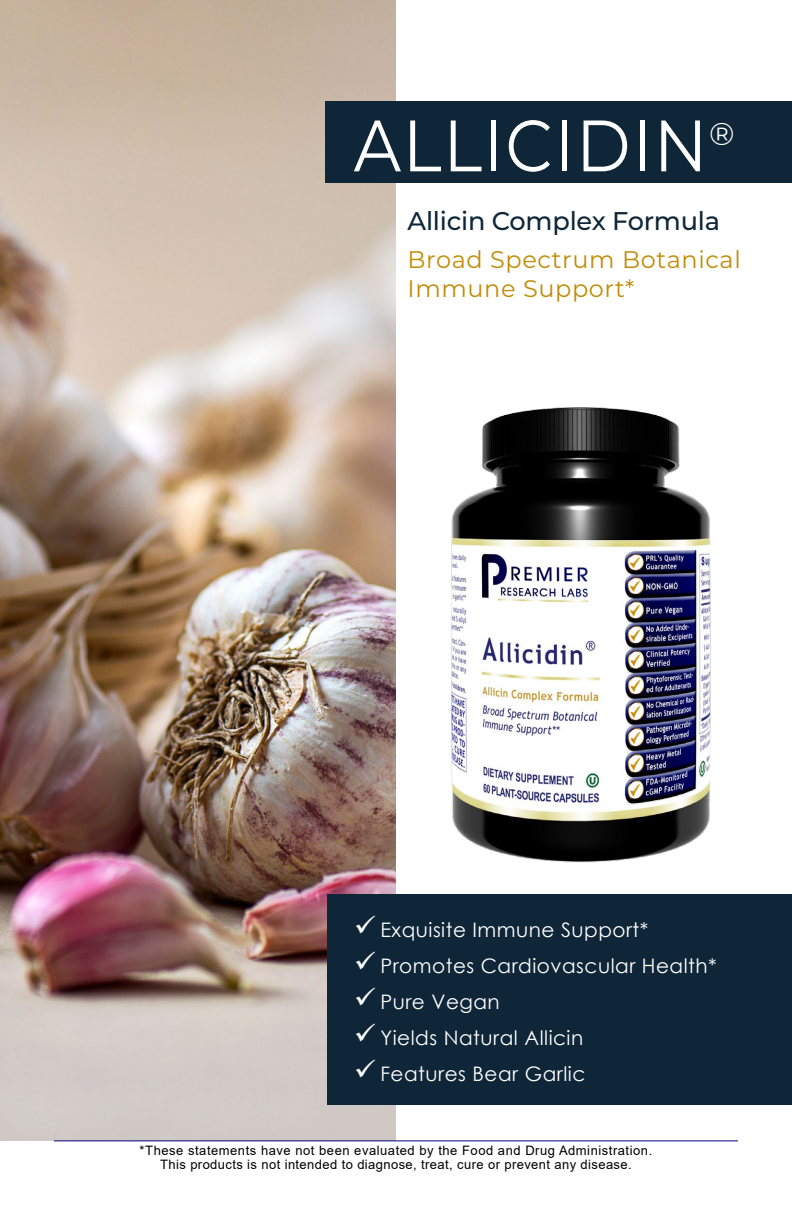
<style>
.page{position:relative;width:792px;height:1224px;background:#fff}
.page>*{position:absolute;margin:0;border:0;box-sizing:border-box;transform-origin:0 0}
.t1{font:72.6px "Montserrat";letter-spacing:.025em;color:#fff;scale:.91 1}
.t2{font:31.4px "Montserrat";color:#fff}
.t3{font:500 25.6px "Montserrat";letter-spacing:-.01em;color:#0f2638}
.t4{font:24px/28.8px "Montserrat";letter-spacing:.025em;color:#c18c07}
.t5{font:20px "Century Gothic";letter-spacing:.025em;color:#fff}
.t6{font:13px/14px "Arial";letter-spacing:.04em;color:#000;text-align:center}
</style>
<div class="page">
<img style="left:0;top:0;width:396px;height:1140px">
<hr style="left:54px;top:1140px;width:684px;height:1px;background:#05057d">
<img style="left:451px;top:407px;width:260px;height:456px">
<div style="left:326px;top:101px;width:466px;height:81px;background:#0f2638"></div>
<div style="left:328px;top:894px;width:464px;height:211px;background:#0f2638"></div>
<h1 class="t1" style="left:354px;top:96px;width:390px">ALLICIDIN</h1>
<h2 class="t2" style="left:709px;top:113px;width:27px">®</h2>
<h3 class="t3" style="left:408px;top:203px;width:314px">Allicin Complex Formula</h3>
<h3 class="t4" style="left:408px;top:245px;width:335px">Broad Spectrum Botanical<br>Immune Support*</h3>
<h3 class="t5" style="left:354px;top:916px;width:296px">✓ Exquisite Immune Support*</h3>
<h3 class="t5" style="left:354px;top:952px;width:364px">✓ Promotes Cardiovascular Health*</h3>
<h3 class="t5" style="left:354px;top:988px;width:147px">✓ Pure Vegan</h3>
<h3 class="t5" style="left:354px;top:1024px;width:231px">✓ Yields Natural Allicin</h3>
<h3 class="t5" style="left:354px;top:1060px;width:233px">✓ Features Bear Garlic</h3>
<p class="t6" style="left:140px;top:1143px;width:514px">*These statements have not been evaluated by the Food and Drug Administration.<br>This products is not intended to diagnose, treat, cure or prevent any disease.</p>
</div>
